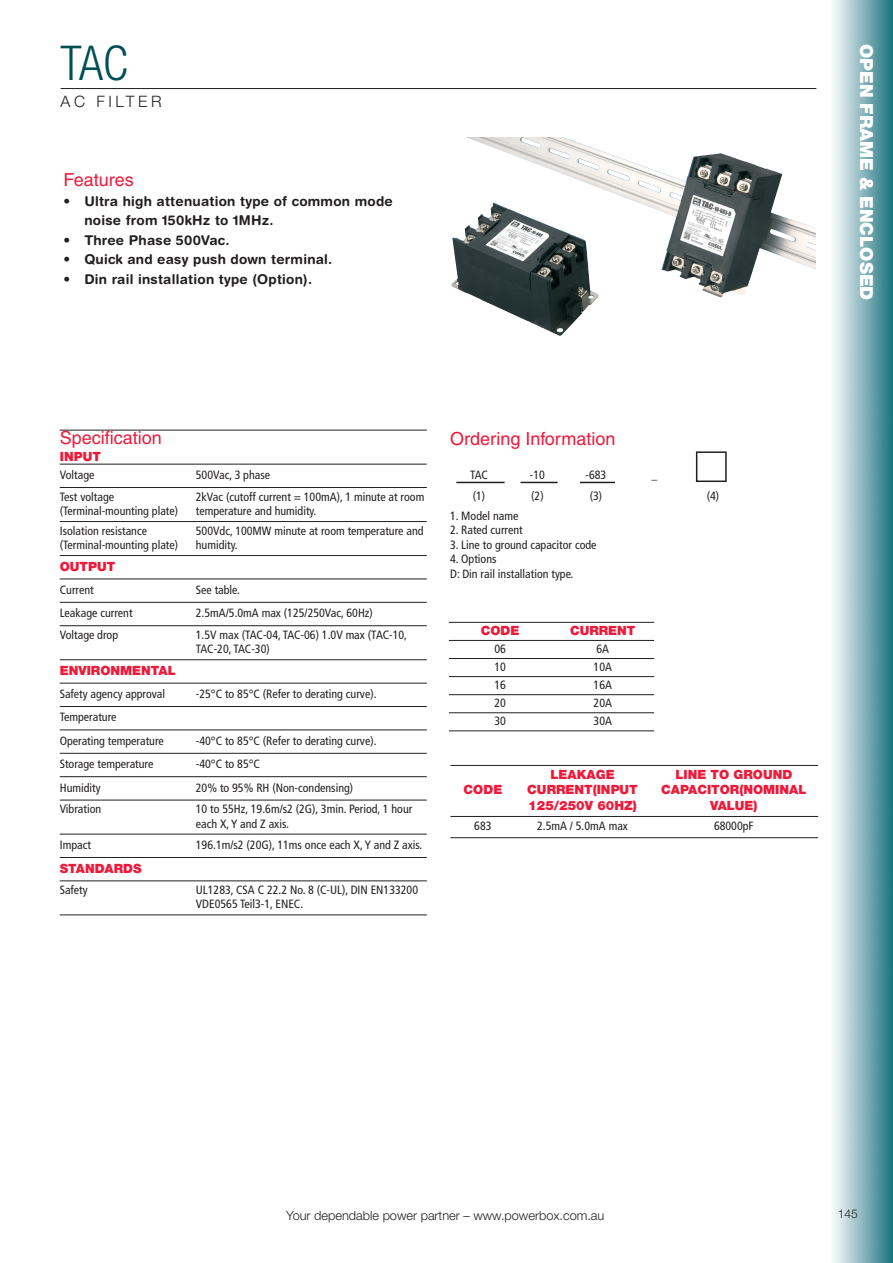
<style>
.page{position:relative;width:893px;height:1263px;background:#fff}
.page>*{position:absolute;margin:0;border:0;box-sizing:border-box;transform-origin:0 0}
.t1{font:300 condensed 48px "Helvetica Neue";color:#004d55}
.t2{font:18px "Helvetica";color:#ed1a3a}
.t3{font:900 18px "Helvetica Neue";color:#fff}
.t4{font:300 15.75px "Helvetica Neue";letter-spacing:.22em;color:#231f20}
.t5{font:700 13.5px/19.5px "Helvetica Rounded";letter-spacing:.02em;color:#231f20}
.t6{font:900 12.75px/15.3px "Helvetica Neue";color:#ed1a3a;text-align:center}
.t7{font:300 12.75px "Helvetica Neue";color:#231f20}
.t8{font:condensed 12px/14.4px "Frutiger";color:#231f20}
.t9{font:300 12px "Helvetica Neue";color:#231f20}
</style>
<div class="page">
<img style="left:832px;top:0;width:61px;height:1263px">
<hr style="left:61px;top:88px;width:755px;height:1px;background:#231f20">
<hr style="left:60px;top:430px;width:367px;height:1px;background:#231f20">
<hr style="left:60px;top:464px;width:367px;height:1px;background:#231f20">
<hr style="left:60px;top:487px;width:367px;height:1px;background:#231f20">
<hr style="left:60px;top:521px;width:367px;height:1px;background:#231f20">
<hr style="left:60px;top:555px;width:367px;height:1px;background:#231f20">
<hr style="left:60px;top:579px;width:367px;height:1px;background:#231f20">
<hr style="left:60px;top:602px;width:367px;height:1px;background:#231f20">
<hr style="left:60px;top:625px;width:367px;height:1px;background:#231f20">
<hr style="left:60px;top:659px;width:367px;height:1px;background:#231f20">
<hr style="left:60px;top:683px;width:367px;height:1px;background:#231f20">
<hr style="left:60px;top:706px;width:367px;height:1px;background:#231f20">
<hr style="left:60px;top:730px;width:367px;height:1px;background:#231f20">
<hr style="left:60px;top:753px;width:367px;height:1px;background:#231f20">
<hr style="left:60px;top:776px;width:367px;height:1px;background:#231f20">
<hr style="left:60px;top:800px;width:367px;height:1px;background:#231f20">
<hr style="left:60px;top:834px;width:367px;height:1px;background:#231f20">
<hr style="left:60px;top:857px;width:367px;height:1px;background:#231f20">
<hr style="left:60px;top:881px;width:367px;height:1px;background:#231f20">
<hr style="left:60px;top:915px;width:367px;height:1px;background:#231f20">
<hr style="left:449px;top:622px;width:205px;height:1px;background:#231f20">
<hr style="left:449px;top:640px;width:205px;height:1px;background:#231f20">
<hr style="left:449px;top:658px;width:205px;height:1px;background:#231f20">
<hr style="left:449px;top:676px;width:205px;height:1px;background:#231f20">
<hr style="left:449px;top:694px;width:205px;height:1px;background:#231f20">
<hr style="left:449px;top:712px;width:205px;height:1px;background:#231f20">
<hr style="left:449px;top:731px;width:205px;height:1px;background:#231f20">
<svg style="left:456px;top:451px;width:271px;height:33px"></svg>
<hr style="left:450px;top:765px;width:368px;height:1px;background:#231f20">
<hr style="left:450px;top:816px;width:368px;height:1px;background:#231f20">
<hr style="left:450px;top:837px;width:368px;height:1px;background:#231f20">
<img style="left:451px;top:137px;width:364px;height:199px">
<h1 class="t1" style="left:61px;top:46px;width:69px">TAC</h1>
<h3 class="t4" style="left:61px;top:96px;width:102px">AC FILTER</h3>
<h2 class="t2" style="left:63px;top:173px;width:72px">Features</h2>
<p class="t5" style="left:84px;top:192px;width:310px;text-indent:-21px">• Ultra high attenuation type of common mode noise from 150kHz to 1MHz.</p>
<p class="t5" style="left:63px;top:231px;width:168px">• Three Phase 500Vac.</p>
<p class="t5" style="left:63px;top:251px;width:271px">• Quick and easy push down terminal.</p>
<p class="t5" style="left:63px;top:270px;width:250px">• Din rail installation type (Option).</p>
<h2 class="t2" style="left:60px;top:431px;width:104px">Specification</h2>
<p class="t6" style="left:60px;top:450px;width:43px">INPUT</p>
<p class="t8" style="left:60px;top:469px;width:36px">Voltage</p>
<p class="t8" style="left:196px;top:469px;width:76px">500Vac, 3 phase</p>
<p class="t8" style="left:60px;top:490px;width:120px">Test voltage (Terminal-mounting plate)</p>
<p class="t8" style="left:196px;top:490px;width:230px">2kVac (cutoff current = 100mA), 1 minute at room temperature and humidity.</p>
<p class="t8" style="left:60px;top:524px;width:120px">Isolation resistance (Terminal-mounting plate)</p>
<p class="t8" style="left:196px;top:524px;width:229px">500Vdc, 100MW minute at room temperature and humidity.</p>
<p class="t6" style="left:60px;top:560px;width:57px">OUTPUT</p>
<p class="t8" style="left:60px;top:583px;width:35px">Current</p>
<p class="t8" style="left:196px;top:583px;width:46px">See table.</p>
<p class="t8" style="left:60px;top:607px;width:74px">Leakage current</p>
<p class="t8" style="left:196px;top:607px;width:179px">2.5mA/5.0mA max (125/250Vac, 60Hz)</p>
<p class="t8" style="left:60px;top:628px;width:60px">Voltage drop</p>
<p class="t8" style="left:196px;top:628px;width:213px">1.5V max (TAC-04, TAC-06) 1.0V max (TAC-10,<br>TAC-20, TAC-30)</p>
<p class="t6" style="left:60px;top:664px;width:117px">ENVIRONMENTAL</p>
<p class="t8" style="left:60px;top:688px;width:107px">Safety agency approval</p>
<p class="t8" style="left:196px;top:688px;width:182px">-25°C to 85°C (Refer to derating curve).</p>
<p class="t8" style="left:60px;top:706px;width:106px;line-height:23.4px">Temperature<br>Operating temperature</p>
<p class="t8" style="left:196px;top:734px;width:182px">-40°C to 85°C (Refer to derating curve).</p>
<p class="t8" style="left:60px;top:758px;width:95px">Storage temperature</p>
<p class="t8" style="left:196px;top:758px;width:66px">-40°C to 85°C</p>
<p class="t8" style="left:60px;top:781px;width:42px">Humidity</p>
<p class="t8" style="left:196px;top:781px;width:159px">20% to 95% RH (Non-condensing)</p>
<p class="t8" style="left:60px;top:803px;width:43px">Vibration</p>
<p class="t8" style="left:196px;top:803px;width:218px">10 to 55Hz, 19.6m/s2 (2G), 3min. Period, 1 hour each X, Y and Z axis.</p>
<p class="t8" style="left:60px;top:838px;width:33px">Impact</p>
<p class="t8" style="left:196px;top:838px;width:228px">196.1m/s2 (20G), 11ms once each X, Y and Z axis.</p>
<p class="t6" style="left:60px;top:861px;width:83px">STANDARDS</p>
<p class="t8" style="left:60px;top:883px;width:29px">Safety</p>
<p class="t8" style="left:196px;top:883px;width:224px">UL1283, CSA C 22.2 No. 8 (C-UL), DIN EN133200<br>VDE0565 Teil3-1, ENEC.</p>
<h2 class="t2" style="left:450px;top:432px;width:167px">Ordering Information</h2>
<p class="t8" style="left:470px;top:469px;width:19px">TAC</p>
<p class="t8" style="left:530px;top:469px;width:17px">-10</p>
<p class="t8" style="left:586px;top:469px;width:22px">-683</p>
<p class="t8" style="left:651px;top:469px;width:7px">_</p>
<p class="t8" style="left:473px;top:490px;width:14px">(1)</p>
<p class="t8" style="left:531px;top:490px;width:14px">(2)</p>
<p class="t8" style="left:590px;top:490px;width:14px">(3)</p>
<p class="t8" style="left:707px;top:490px;width:14px">(4)</p>
<p class="t8" style="left:450px;top:510px;width:70px">1. Model name</p>
<p class="t8" style="left:450px;top:524px;width:74px">2. Rated current</p>
<p class="t8" style="left:450px;top:538px;width:148px">3. Line to ground capacitor code</p>
<p class="t8" style="left:450px;top:553px;width:125px">4. Options<br>D: Din rail installation type.</p>
<p class="t6" style="left:481px;top:624px;width:40px">CODE</p>
<p class="t6" style="left:570px;top:624px;width:67px">CURRENT</p>
<p class="t8" style="left:494px;top:642px;width:13px">06</p>
<p class="t8" style="left:596px;top:642px;width:14px">6A</p>
<p class="t8" style="left:494px;top:660px;width:13px">10</p>
<p class="t8" style="left:594px;top:660px;width:20px">10A</p>
<p class="t8" style="left:494px;top:678px;width:13px">16</p>
<p class="t8" style="left:594px;top:678px;width:20px">16A</p>
<p class="t8" style="left:494px;top:696px;width:13px">20</p>
<p class="t8" style="left:594px;top:696px;width:20px">20A</p>
<p class="t8" style="left:494px;top:715px;width:13px">30</p>
<p class="t8" style="left:594px;top:715px;width:20px">30A</p>
<p class="t6" style="left:464px;top:783px;width:40px">CODE</p>
<p class="t6" style="left:527px;top:768px;width:112px">LEAKAGE<br>CURRENT(INPUT<br>125/250V 60HZ)</p>
<p class="t6" style="left:661px;top:768px;width:147px">LINE TO GROUND<br>CAPACITOR(NOMINAL<br>VALUE)</p>
<p class="t8" style="left:474px;top:820px;width:19px">683</p>
<p class="t8" style="left:537px;top:820px;width:92px">2.5mA / 5.0mA max</p>
<p class="t8" style="left:714px;top:820px;width:41px">68000pF</p>
<h2 class="t3" style="left:873px;top:44px;width:258px;rotate:90deg">OPEN FRAME &amp; ENCLOSED</h2>
<p class="t7" style="left:286px;top:1211px;width:320px">Your dependable power partner – www.powerbox.com.au</p>
<p class="t9" style="left:838px;top:1209px;width:22px">145</p>
</div>
